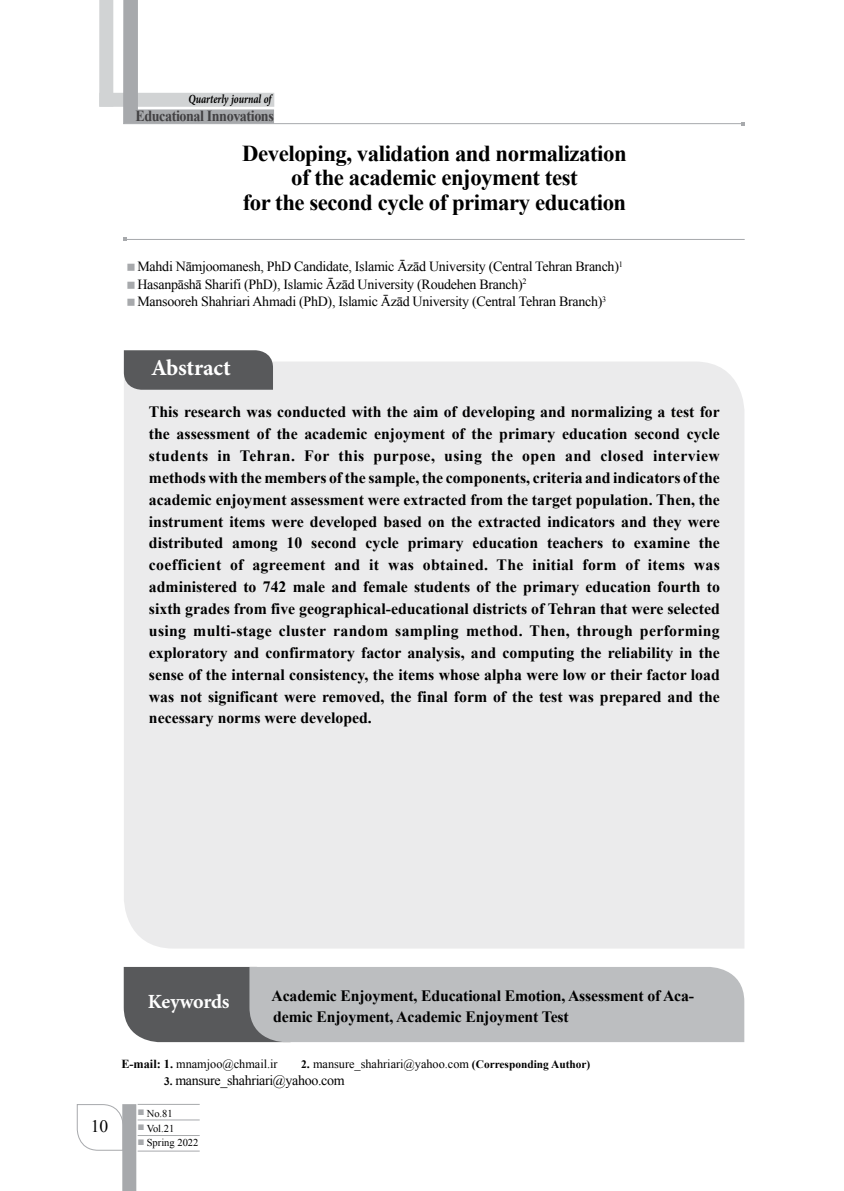
<style>
.page{position:relative;width:844px;height:1191px;background:#fff}
.page>*{position:absolute;margin:0;border:0;box-sizing:border-box;transform-origin:0 0}
.t1{font:700 22.75px/24.5px "Times New Roman";letter-spacing:-.02em;color:#000;text-align:center}
.t2{font:700 22.75px "Minion Pro";letter-spacing:-.01em;color:#fff}
.t3{font:700 20.12px "Minion Pro";letter-spacing:-.015em;color:#fff}
.t4{font:italic 700 17.5px "Adobe Arabic";letter-spacing:-.005em;color:#000;scale:.78 1}
.t5{font:17.5px "Times New Roman";color:#000}
.t6{font:700 15.75px/21.9px "Times New Roman";color:#000;text-align:right}
.t7{font:700 15.75px "Times New Roman";letter-spacing:.02em;color:#000}
.t8{font:700 15.75px "Times New Roman";letter-spacing:.03em;color:#000}
.t9{font:700 15.4px "Times New Roman";letter-spacing:-.03em;color:#414042;scale:.92 1}
.t10{font:14px "Times New Roman";letter-spacing:-.02em;color:#000}
.t11{font:12.6px "ID Lotus Normal";color:#a7a9ac}
.t12{font:12.25px "Times New Roman";color:#000}
.t13{font:700 11.38px "Times New Roman";color:#000}
.t14{font:10.5px "Times New Roman";color:#000}
.t15{font:8.22px "Times New Roman";color:#000}
.s1{font-size:14px}
.s2{font-weight:700}
.s3{font-weight:700;font-size:11.38px}
</style>
<div class="page">
<div style="left:124px;top:362px;width:620px;height:586px;background:#ebebec"></div>
<svg style="left:124px;top:350px;width:149px;height:40px;background:#5d5e60"></svg>
<svg style="left:124px;top:967px;width:620px;height:75px;background:#a8aaac"></svg>
<svg style="left:76px;top:1104px;width:46px;height:47px"></svg>
<hr style="left:125px;top:239px;width:619px;height:1px;background:#a7a9ac">
<div style="left:122px;top:1104px;width:14px;height:87px;background:#a7a9ac"></div>
<hr style="left:138px;top:1104px;width:62px;height:1px;background:#a7a9ac">
<hr style="left:138px;top:1119px;width:62px;height:1px;background:#a7a9ac">
<hr style="left:138px;top:1135px;width:62px;height:1px;background:#a7a9ac">
<hr style="left:138px;top:1150px;width:62px;height:1px;background:#a7a9ac">
<div style="left:99px;top:0;width:14px;height:107px;background:#d1d3d4"></div>
<div style="left:99px;top:93px;width:175px;height:14px;background:#d1d3d4"></div>
<svg style="left:123px;top:124px;width:165px;height:1px"></svg>
<svg style="left:123px;top:0;width:618px;height:124px"></svg>
<p class="t4" style="left:188px;top:87px;width:108px">Quarterly journal of</p>
<h1 class="t1" style="left:242px;top:140px;width:386px">Developing, validation and normalization of the academic enjoyment test<br>for the second cycle of primary education</h1>
<p class="t9" style="left:135px;top:105px;width:152px">Educational Innovations</p>
<p class="t10" style="left:137px;top:257px;width:478px">Mahdi Nāmjoomanesh, PhD Candidate, Islamic Āzād University (Central Tehran Branch</p>
<p class="t15" style="left:518px;top:276px;width:10px">2<span class="s1">(</span></p>
<p class="t15" style="left:614px;top:258px;width:10px">1<span class="s1">(</span></p>
<p class="t10" style="left:137px;top:275px;width:382px">Hasanpāshā Sharifi (PhD ,) Islamic Āzād University (Roudehen Branch</p>
<p class="t10" style="left:137px;top:292px;width:462px">Mansooreh Shahriari Ahmadi (PhD ,) Islamic Āzād University (Central Tehran Branch</p>
<p class="t15" style="left:597px;top:293px;width:10px">3<span class="s1">(</span></p>
<h1 class="t2" style="left:151px;top:351px;width:81px">Abstract</h1>
<p class="t6" style="left:149px;top:400px;width:572px">This research was conducted with the aim of developing and normalizing a test for the assessment of the academic enjoyment of the primary education second cycle interview</p>
<p class="t6" style="left:217px;top:444px;width:15px">in</p>
<p class="t6" style="left:338px;top:444px;width:27px">this</p>
<p class="t6" style="left:444px;top:444px;width:39px">using</p>
<p class="t8" style="left:149px;top:444px;width:61px">students</p>
<p class="t6" style="left:149px;top:466px;width:572px">methods with the members of the sample, the components, criteria and indicators of the</p>
<p class="t6" style="left:149px;top:488px;width:572px">academic enjoyment assessment were extracted from the target population. Then, the</p>
<p class="t6" style="left:149px;top:510px;width:572px">instrument items were developed based on the extracted indicators and they were</p>
<p class="t6" style="left:698px;top:532px;width:22px">the</p>
<p class="t6" style="left:240px;top:444px;width:57px">Tehran.</p>
<p class="t6" style="left:304px;top:444px;width:27px">For</p>
<p class="t6" style="left:491px;top:444px;width:23px">the</p>
<p class="t6" style="left:565px;top:444px;width:28px">and</p>
<p class="t6" style="left:600px;top:444px;width:45px">closed</p>
<p class="t8" style="left:373px;top:444px;width:63px">purpose,</p>
<p class="t6" style="left:522px;top:444px;width:35px">open</p>
<p class="t6" style="left:149px;top:532px;width:76px">distributed</p>
<p class="t6" style="left:407px;top:532px;width:57px">primary</p>
<p class="t6" style="left:472px;top:532px;width:67px">education</p>
<p class="t6" style="left:633px;top:532px;width:57px">examine</p>
<p class="t6" style="left:286px;top:532px;width:17px">10</p>
<p class="t6" style="left:311px;top:532px;width:47px">second</p>
<p class="t6" style="left:365px;top:532px;width:35px">cycle</p>
<p class="t6" style="left:547px;top:532px;width:57px">teachers</p>
<p class="t6" style="left:611px;top:532px;width:15px">to</p>
<p class="t6" style="left:232px;top:532px;width:47px">among</p>
<p class="t7" style="left:149px;top:553px;width:74px">coefficient</p>
<p class="t6" style="left:149px;top:575px;width:572px">administered to 742 male and female students of the primary education fourth to</p>
<p class="t6" style="left:149px;top:597px;width:572px">sixth grades from five geographical-educational districts of Tehran that were selected</p>
<p class="t7" style="left:639px;top:619px;width:81px">performing</p>
<p class="t6" style="left:369px;top:553px;width:11px">it</p>
<p class="t7" style="left:423px;top:553px;width:67px">obtained.</p>
<p class="t7" style="left:532px;top:553px;width:43px">initial</p>
<p class="t6" style="left:647px;top:553px;width:39px">items</p>
<p class="t6" style="left:230px;top:553px;width:15px">of</p>
<p class="t6" style="left:582px;top:553px;width:36px">form</p>
<p class="t6" style="left:625px;top:553px;width:15px">of</p>
<p class="t6" style="left:334px;top:553px;width:28px">and</p>
<p class="t6" style="left:496px;top:553px;width:28px">The</p>
<p class="t7" style="left:252px;top:553px;width:75px">agreement</p>
<p class="t6" style="left:388px;top:553px;width:28px">was</p>
<p class="t6" style="left:693px;top:553px;width:28px">was</p>
<p class="t6" style="left:149px;top:619px;width:572px;text-align:left">using<br>exploratory and confirmatory factor analysis, and computing the reliability in the sense of the internal consistency, the items whose alpha were low or their factor load was not significant were removed, the final form of the test was prepared and the necessary norms were developed.</p>
<p class="t7" style="left:193px;top:619px;width:80px">multi-stage</p>
<p class="t7" style="left:395px;top:619px;width:65px">sampling</p>
<p class="t7" style="left:279px;top:619px;width:111px">cluster random</p>
<p class="t7" style="left:466px;top:619px;width:105px">method. Then,</p>
<p class="t7" style="left:576px;top:619px;width:57px">through</p>
<p class="t5" style="left:91px;top:1114px;width:19px">10</p>
<p class="t3" style="left:148px;top:987px;width:83px">Keywords</p>
<p class="t6" style="left:271px;top:984px;width:424px">Academic Enjoyment, Educational Emotion, Assessment of Aca-</p>
<p class="t6" style="left:273px;top:1005px;width:297px">demic Enjoyment, Academic Enjoyment Test</p>
<p class="t12" style="left:121px;top:1055px;width:158px"><span class="s2">E-mail: 1.</span> mnamjoo@chmail i r.</p>
<p class="t10" style="left:175px;top:1071px;width:171px">mansure_shahriari@yahoo.com</p>
<p class="t12" style="left:301px;top:1055px;width:290px"><span class="s3">2</span><span class="s2">.</span> mansure_shahriari@yahoo.com <span class="s3">(Corresponding Author(</span></p>
<p class="t13" style="left:164px;top:1073px;width:10px">3.</p>
<p class="t11" style="left:137px;top:1103px;width:8px">ë</p>
<p class="t14" style="left:147px;top:1106px;width:27px">No.81</p>
<p class="t14" style="left:147px;top:1121px;width:29px">Vol.21</p>
<p class="t11" style="left:137px;top:1118px;width:8px">ë</p>
<p class="t14" style="left:147px;top:1135px;width:53px">Spring 2022</p>
<p class="t11" style="left:137px;top:1133px;width:8px">ë</p>
</div>
